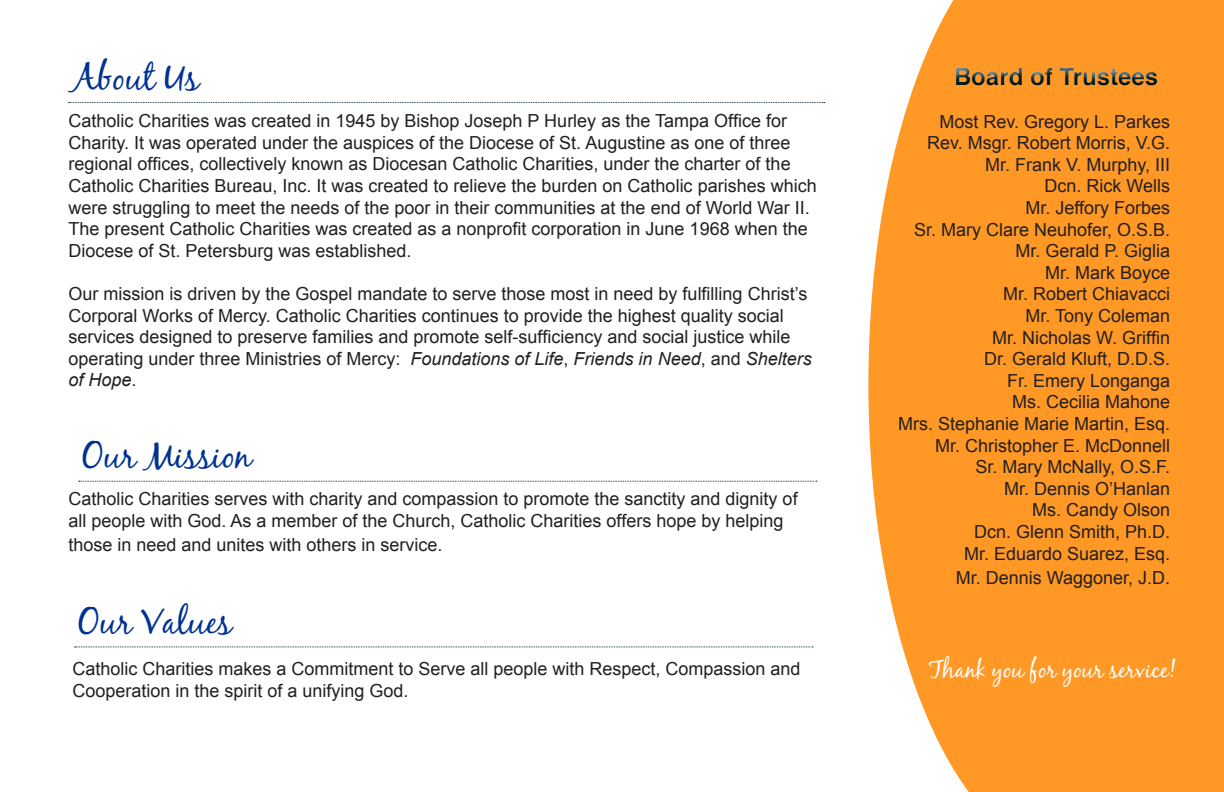
<style>
.page{position:relative;width:1224px;height:792px;background:#fff}
.page>*{position:absolute;margin:0;border:0;box-sizing:border-box;transform-origin:0 0}
.t1{font:36px "Black Jack";color:#003390}
.t2{font:24px "Black Jack";color:#fff}
.t3{font:700 24px "Helvetica";color:#002834}
.t4{font:18px/21.6px "Arial";color:#231f20}
.s1{font-style:italic}
</style>
<div class="page">
<svg style="left:868px;top:0;width:270px;height:792px;background:#ffa23b"></svg>
<div style="left:1138px;top:0;width:86px;height:792px;background:#ff9825"></div>
<div style="left:941px;top:57px;width:227px;height:38px;background:#ff9825"></div>
<div style="left:944px;top:64px;width:227px;height:36px;background:#231f20;opacity:.75"></div>
<svg style="left:69px;top:102px;width:756px;height:1px"></svg>
<svg style="left:79px;top:481px;width:738px;height:1px"></svg>
<svg style="left:75px;top:647px;width:738px;height:1px"></svg>
<p class="t1" style="left:72px;top:55px;width:129px">About Us</p>
<h2 class="t3" style="left:954px;top:58px;width:206px">Board of Trustees</h2>
<p class="t4" style="left:68px;top:110px;width:750px">Catholic Charities was created in 1945 by Bishop Joseph P Hurley as the Tampa Office for Charity. It was operated under the auspices of the Diocese of St. Augustine as one of three regional offices, collectively known as Diocesan Catholic Charities, under the charter of the Catholic Charities Bureau, Inc. It was created to relieve the burden on Catholic parishes which were struggling to meet the needs of the poor in their communities at the end of World War II.<br>The present Catholic Charities was created as a nonprofit corporation in June 1968 when the Diocese of St. Petersburg was established.</p>
<p class="t4" style="left:68px;top:283px;width:741px">Our mission is driven by the Gospel mandate to serve those most in need by fulfilling Christ’s<br>Corporal Works of Mercy. Catholic Charities continues to provide the highest quality social</p>
<p class="t4" style="left:68px;top:326px;width:745px">services designed to preserve families and promote self-sufficiency and social justice while operating under three Ministries of Mercy: <span class="s1">Foundations of Life</span>, <span class="s1">Friends in Need</span>, and <span class="s1">Shelters of Hope</span>.</p>
<p class="t1" style="left:82px;top:434px;width:171px">Our Mission</p>
<p class="t4" style="left:68px;top:488px;width:731px">Catholic Charities serves with charity and compassion to promote the sanctity and dignity of all people with God. As a member of the Church, Catholic Charities offers hope by helping</p>
<p class="t4" style="left:68px;top:534px;width:376px">those in need and unites with others in service.</p>
<p class="t1" style="left:78px;top:600px;width:156px">Our Values</p>
<p class="t4" style="left:72px;top:658px;width:730px">Catholic Charities makes a Commitment to Serve all people with Respect, Compassion and<br>Cooperation in the spirit of a unifying God.</p>
<p class="t4" style="left:939px;top:111px;width:232px">Most Rev. Gregory L. Parkes</p>
<p class="t4" style="left:927px;top:132px;width:245px">Rev. Msgr. Robert Morris, V.G.</p>
<p class="t4" style="left:985px;top:154px;width:187px">Mr. Frank V. Murphy, III</p>
<p class="t4" style="left:1044px;top:176px;width:127px">Dcn. Rick Wells</p>
<p class="t4" style="left:1025px;top:197px;width:146px">Mr. Jeffory Forbes</p>
<p class="t4" style="left:914px;top:219px;width:258px">Sr. Mary Clare Neuhofer, O.S.B.</p>
<p class="t4" style="left:1015px;top:240px;width:156px">Mr. Gerald P. Giglia</p>
<p class="t4" style="left:1045px;top:262px;width:127px">Mr. Mark Boyce</p>
<p class="t4" style="left:1003px;top:284px;width:169px">Mr. Robert Chiavacci</p>
<p class="t4" style="left:1025px;top:305px;width:146px">Mr. Tony Coleman</p>
<p class="t4" style="left:992px;top:327px;width:180px">Mr. Nicholas W. Griffin</p>
<p class="t4" style="left:984px;top:348px;width:188px">Dr. Gerald Kluft, D.D.S.</p>
<p class="t4" style="left:1007px;top:370px;width:165px">Fr. Emery Longanga</p>
<p class="t4" style="left:1012px;top:392px;width:160px">Ms. Cecilia Mahone</p>
<p class="t4" style="left:898px;top:413px;width:274px">Mrs. Stephanie Marie Martin, Esq.</p>
<p class="t4" style="left:935px;top:435px;width:237px">Mr. Christopher E. McDonnell</p>
<p class="t4" style="left:975px;top:456px;width:196px">Sr. Mary McNally, O.S.F.</p>
<p class="t4" style="left:1004px;top:478px;width:168px">Mr. Dennis O’Hanlan</p>
<p class="t4" style="left:1032px;top:500px;width:140px">Ms. Candy Olson</p>
<p class="t4" style="left:974px;top:521px;width:198px">Dcn. Glenn Smith, Ph.D.</p>
<p class="t4" style="left:964px;top:543px;width:208px">Mr. Eduardo Suarez, Esq.</p>
<p class="t4" style="left:956px;top:567px;width:216px">Mr. Dennis Waggoner, J.D.</p>
<p class="t2" style="left:929px;top:654px;width:248px">Thank you for your service!</p>
</div>
